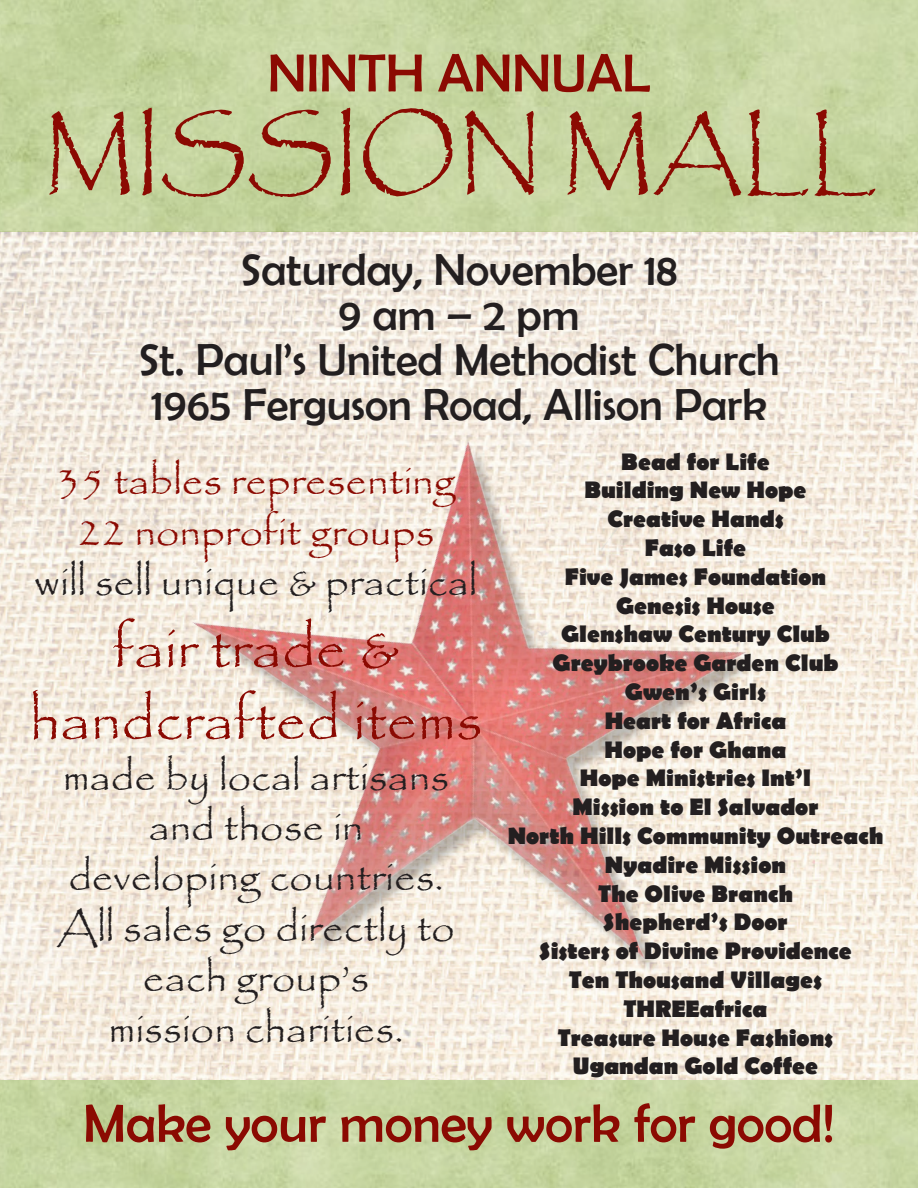
<style>
.page{position:relative;width:918px;height:1188px;background:#fff}
.page>*{position:absolute;margin:0;border:0;box-sizing:border-box;transform-origin:0 0}
.t1{font:90px "Papyrus";color:#8b0a02}
.t2{font:60px/72px "Papyrus";color:#8b0a02;text-align:center}
.t3{font:54px "Berlin Sans FB";color:#8b0a02}
.t4{font:45px "Berlin Sans FB";color:#231f20}
.t5{font:42px/50.4px "Papyrus";color:#231f20;text-align:center}
.t6{font:42px "Papyrus";color:#8b0a02}
.t7{font:700 24px "Berlin Sans FB";color:#231f20}
</style>
<div class="page">
<img style="left:0;top:0;width:918px;height:1188px">
<img style="left:44px;top:326px;width:829px;height:820px">
<p class="t3" style="left:268px;top:43px;width:384px">NINTH ANNUAL</p>
<p class="t1" style="left:43px;top:98px;width:834px">MISSION MALL</p>
<p class="t4" style="left:240px;top:245px;width:439px">Saturday, November 18</p>
<p class="t4" style="left:338px;top:290px;width:243px">9 am – 2 pm</p>
<p class="t4" style="left:139px;top:335px;width:643px">St. Paul’s United Methodist Church</p>
<p class="t4" style="left:151px;top:380px;width:617px">1965 Ferguson Road, Allison Park</p>
<p class="t7" style="left:621px;top:448px;width:150px">Bead for Life</p>
<p class="t7" style="left:584px;top:477px;width:224px">Building New Hope</p>
<p class="t7" style="left:607px;top:505px;width:178px">Creative Hands</p>
<p class="t7" style="left:645px;top:534px;width:103px">Faso Life</p>
<p class="t7" style="left:565px;top:563px;width:263px">Five James Foundation</p>
<p class="t7" style="left:616px;top:592px;width:160px">Genesis House</p>
<p class="t7" style="left:561px;top:621px;width:270px">Glenshaw Century Club</p>
<p class="t7" style="left:553px;top:649px;width:287px">Greybrooke Garden Club</p>
<p class="t7" style="left:625px;top:678px;width:143px">Gwen’s Girls</p>
<p class="t7" style="left:605px;top:707px;width:183px">Heart for Africa</p>
<p class="t7" style="left:605px;top:736px;width:183px">Hope for Ghana</p>
<p class="t7" style="left:580px;top:765px;width:233px">Hope Ministries Int’l</p>
<p class="t7" style="left:572px;top:793px;width:248px">Mission to El Salvador</p>
<p class="t7" style="left:508px;top:822px;width:377px">North Hills Community Outreach</p>
<p class="t7" style="left:605px;top:851px;width:183px">Nyadire Mission</p>
<p class="t7" style="left:598px;top:880px;width:197px">The Olive Branch</p>
<p class="t7" style="left:603px;top:909px;width:186px">Shepherd’s Door</p>
<p class="t7" style="left:539px;top:937px;width:314px">Sisters of Divine Providence</p>
<p class="t7" style="left:569px;top:966px;width:255px">Ten Thousand Villages</p>
<p class="t7" style="left:624px;top:995px;width:145px">THREEafrica</p>
<p class="t7" style="left:558px;top:1024px;width:277px">Treasure House Fashions</p>
<p class="t7" style="left:573px;top:1053px;width:247px">Ugandan Gold Coffee</p>
<p class="t6" style="left:56px;top:455px;width:400px">35 tables representing</p>
<p class="t6" style="left:77px;top:506px;width:359px">22 nonprofit groups</p>
<p class="t5" style="left:34px;top:555px;width:444px">will sell unique &amp; practical</p>
<p class="t2" style="left:29px;top:610px;width:455px">fair trade &amp; handcrafted items</p>
<p class="t5" style="left:63px;top:750px;width:388px">made by local artisans</p>
<p class="t5" style="left:148px;top:800px;width:216px">and those in</p>
<p class="t5" style="left:68px;top:851px;width:376px">developing countries.</p>
<p class="t5" style="left:57px;top:901px;width:400px">All sales go directly to each group’s</p>
<p class="t5" style="left:108px;top:1002px;width:296px">mission charities.</p>
<p class="t3" style="left:83px;top:1093px;width:753px">Make your money work for good!</p>
</div>
